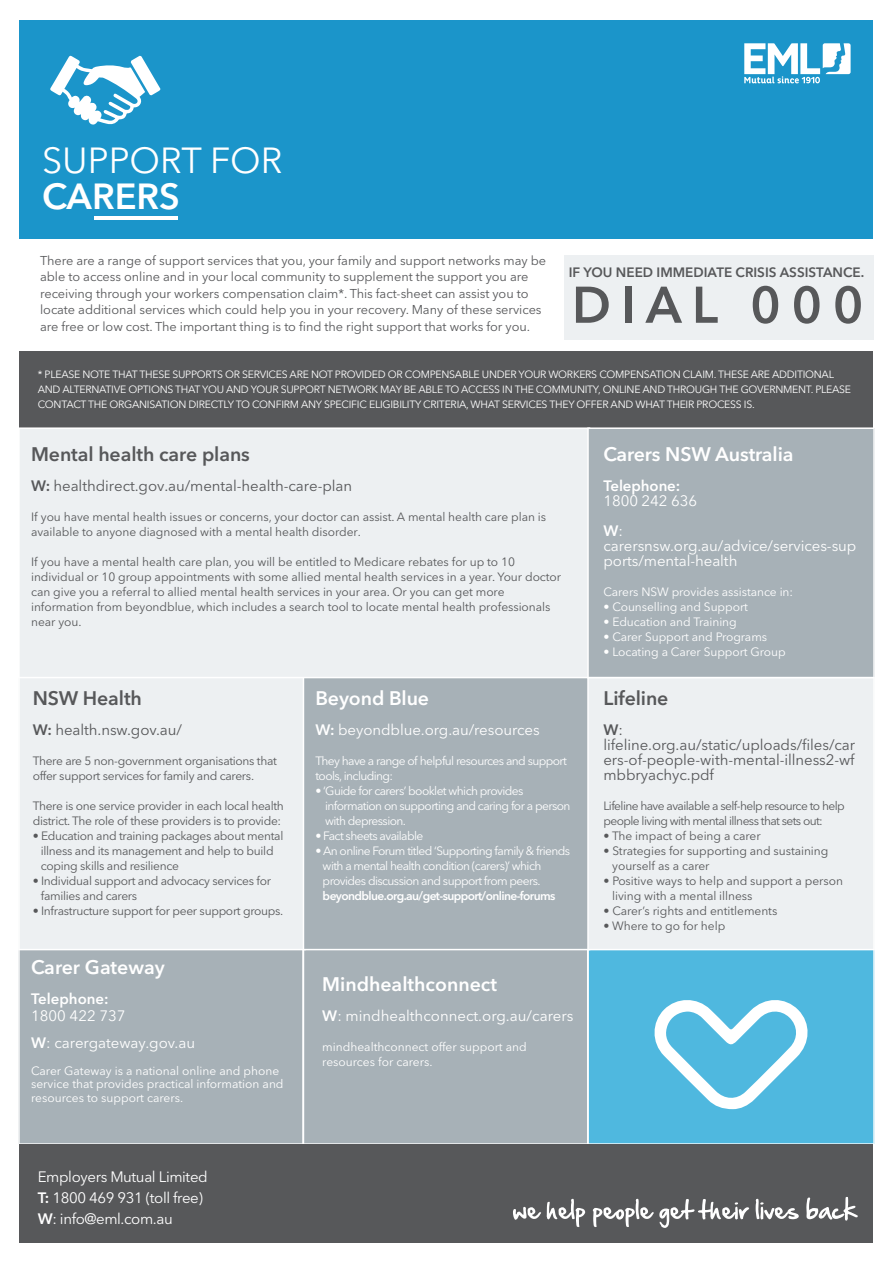
<style>
.page{position:relative;width:893px;height:1263px;background:#fff}
.page>*{position:absolute;margin:0;border:0;box-sizing:border-box;transform-origin:0 0}
.t1{font:600 51px "Avenir Next LT Pro";letter-spacing:.2em;color:#57585a}
.t2{font:36px "Avenir Next LT Pro";color:#fff}
.t3{font:600 36px "Avenir Next LT Pro";color:#fff}
.t4{font:600 19.5px "Avenir Next LT Pro";letter-spacing:-.005em;color:#fff}
.t5{font:600 19.5px "Avenir Next LT Pro";letter-spacing:-.005em;color:#57585a}
.t6{font:15px/27px "Avenir Next LT Pro";letter-spacing:-.005em;color:#fff}
.t7{font:15px/15px "Avenir Next LT Pro";letter-spacing:-.005em;color:#57585a}
.t8{font:15px/21px "Avenir Next LT Pro";letter-spacing:-.025em;color:#fff}
.t9{font:600 15px "Avenir Next LT Pro";letter-spacing:-.005em;color:#fff}
.t10{font:600 13.5px "Avenir Next LT Pro";color:#57585a}
.t11{font:12.75px/16.5px "Avenir Next LT Pro";letter-spacing:-.005em;color:#57585a}
.t12{font:12px/15px "Avenir Next LT Pro";letter-spacing:-.005em;color:#57585a}
.t13{font:12px/15px "Avenir Next LT Pro";letter-spacing:-.025em;color:#57585a}
.t14{font:12px/15px "Avenir Next LT Pro";letter-spacing:-.05em;color:#fff}
.t15{font:12px/13.5px "Avenir Next LT Pro";color:#fff}
.t16{font:12px "Avenir Next LT Pro";letter-spacing:-.005em;color:#fff}
.t17{font:12px/15px "Avenir Next LT Pro";letter-spacing:-.05em;color:#57585a}
.t18{font:600 12px "Avenir Next LT Pro";letter-spacing:-.05em;color:#fff}
.t19{font:10.5px/15px "Avenir Next LT Pro";letter-spacing:-.025em;color:#fff}
.s1{font-weight:600}
</style>
<div class="page">
<div style="left:588px;top:950px;width:287px;height:194px;background:#4fb8df"></div>
<div style="left:304px;top:950px;width:283px;height:194px;background:#a7b1b7"></div>
<div style="left:18px;top:950px;width:285px;height:195px;background:#a7b1b7"></div>
<div style="left:20px;top:678px;width:283px;height:271px;background:#edf0f2"></div>
<div style="left:304px;top:678px;width:283px;height:271px;background:#a7b1b7"></div>
<div style="left:20px;top:20px;width:853px;height:218px;background:#1b95ca"></div>
<hr style="left:95px;top:216px;width:83px;height:3px;background:#fff">
<svg style="left:744px;top:43px;width:107px;height:40px"></svg>
<div style="left:564px;top:255px;width:309px;height:85px;background:#edf0f2"></div>
<div style="left:20px;top:351px;width:853px;height:78px;background:#57585a"></div>
<div style="left:19px;top:427px;width:568px;height:250px;background:#edf0f2"></div>
<svg style="left:587px;top:427px;width:288px;height:250px;background:#acb5bb"></svg>
<div style="left:587px;top:678px;width:286px;height:271px;background:#edf0f2"></div>
<svg style="left:50px;top:55px;width:110px;height:70px"></svg>
<div style="left:20px;top:1144px;width:853px;height:99px;background:#57585a"></div>
<svg style="left:513px;top:1207px;width:28px;height:13px"></svg>
<svg style="left:547px;top:1199px;width:38px;height:28px"></svg>
<svg style="left:593px;top:1199px;width:156px;height:29px"></svg>
<svg style="left:756px;top:1199px;width:43px;height:20px"></svg>
<svg style="left:806px;top:1197px;width:52px;height:23px"></svg>
<svg style="left:651px;top:996px;width:160px;height:113px"></svg>
<h2 class="t2" style="left:42px;top:139px;width:242px">SUPPORT FOR</h2>
<h2 class="t3" style="left:42px;top:175px;width:139px">CARERS</h2>
<p class="t11" style="left:40px;top:252px;width:507px">There are a range of support services that you, your family and support networks may be able to access online and in your local community to supplement the support you are receiving through your workers compensation claim*. This fact-sheet can assist you to locate additional services which could help you in your recovery. Many of these services are free or low cost. The important thing is to find the right support that works for you.</p>
<p class="t10" style="left:569px;top:264px;width:297px">IF YOU NEED IMMEDIATE CRISIS ASSISTANCE.</p>
<h1 class="t1" style="left:572px;top:274px;width:293px">DIAL 000</h1>
<p class="t19" style="left:38px;top:367px;width:815px">* PLEASE NOTE THAT THESE SUPPORTS OR SERVICES ARE NOT PROVIDED OR COMPENSABLE UNDER YOUR WORKERS COMPENSATION CLAIM. THESE ARE ADDITIONAL<br>AND ALTERNATIVE OPTIONS THAT YOU AND YOUR SUPPORT NETWORK MAY BE ABLE TO ACCESS IN THE COMMUNITY, ONLINE AND THROUGH THE GOVERNMENT. PLEASE<br>CONTACT THE ORGANISATION DIRECTLY TO CONFIRM ANY SPECIFIC ELIGIBILITY CRITERIA, WHAT SERVICES THEY OFFER AND WHAT THEIR PROCESS IS.</p>
<h3 class="t5" style="left:31px;top:442px;width:220px">Mental health care plans</h3>
<p class="t7" style="left:31px;top:478px;width:323px"><span class="s1">W:</span> healthdirect.gov.au/mental-health-care-plan</p>
<p class="t12" style="left:31px;top:509px;width:517px">If you have mental health issues or concerns, your doctor can assist. A mental health care plan is available to anyone diagnosed with a mental health disorder.</p>
<p class="t12" style="left:31px;top:554px;width:532px">If you have a mental health care plan, you will be entitled to Medicare rebates for up to 10 individual or 10 group appointments with some allied mental health services in a year. Your doctor can give you a referral to allied mental health services in your area. Or you can get more information from beyondblue, which includes a search tool to locate mental health professionals near you.</p>
<h3 class="t4" style="left:603px;top:442px;width:192px">Carers NSW Australia</h3>
<p class="t9" style="left:603px;top:477px;width:78px">Telephone:</p>
<p class="t6" style="left:603px;top:486px;width:95px;line-height:30px">1800 242 636<br><span class="s1">W</span>:</p>
<p class="t6" style="left:603px;top:538px;width:254px;line-height:15px">carersnsw.org.au/advice/services-sup ports/mental-health</p>
<p class="t16" style="left:603px;top:585px;width:191px">Carers NSW provides assistance in:</p>
<p class="t16" style="left:603px;top:600px;width:146px">• Counselling and Support</p>
<p class="t16" style="left:603px;top:615px;width:135px">• Education and Training</p>
<p class="t16" style="left:603px;top:630px;width:165px">• Carer Support and Programs</p>
<p class="t16" style="left:603px;top:645px;width:184px">• Locating a Carer Support Group</p>
<h3 class="t5" style="left:33px;top:686px;width:111px">NSW Health</h3>
<p class="t7" style="left:33px;top:722px;width:151px"><span class="s1">W:</span> health.nsw.gov.au/</p>
<p class="t13" style="left:33px;top:753px;width:246px">There are 5 non-government organisations that offer support services for family and carers.</p>
<p class="t13" style="left:33px;top:798px;width:253px">There is one service provider in each local health district. The role of these providers is to provide:</p>
<p class="t13" style="left:41px;top:828px;width:244px;text-indent:-8px">• Education and training packages about mental illness and its management and help to build coping skills and resilience</p>
<p class="t13" style="left:41px;top:873px;width:232px;text-indent:-8px">• Individual support and advocacy services for families and carers</p>
<p class="t13" style="left:33px;top:903px;width:252px">• Infrastructure support for peer support groups.</p>
<h3 class="t4" style="left:31px;top:956px;width:135px">Carer Gateway</h3>
<p class="t9" style="left:31px;top:990px;width:79px">Telephone:</p>
<p class="t6" style="left:31px;top:1002px;width:166px">1800 422 737<br><span class="s1">W</span>: carergateway.gov.au</p>
<p class="t15" style="left:31px;top:1064px;width:254px">Carer Gateway is a national online and phone service that provides practical information and resources to support carers.</p>
<p class="t8" style="left:38px;top:1166px;width:171px">Employers Mutual Limited<br><span class="s1">T:</span> 1800 469 931 (toll free)<br><span class="s1">W</span>: info@eml.com.au</p>
<h3 class="t4" style="left:315px;top:686px;width:115px">Beyond Blue</h3>
<p class="t6" style="left:315px;top:716px;width:226px"><span class="s1">W:</span> beyondblue.org.au/resources</p>
<p class="t14" style="left:315px;top:753px;width:253px">They have a range of helpful resources and support tools, including:</p>
<p class="t14" style="left:325px;top:783px;width:247px;text-indent:-10px">• ‘Guide for carers’ booklet which provides information on supporting and caring for a person with depression.</p>
<p class="t14" style="left:315px;top:828px;width:109px">• Fact sheets available</p>
<p class="t14" style="left:323px;top:843px;width:249px;text-indent:-7px">• An online Forum titled ‘Supporting family &amp; friends with a mental health condition (carers)’ which provides discussion and support from peers.</p>
<p class="t18" style="left:323px;top:888px;width:234px">beyondblue.org.au/get-support/online-forums</p>
<h3 class="t4" style="left:322px;top:972px;width:176px">Mindhealthconnect</h3>
<p class="t6" style="left:322px;top:1002px;width:253px"><span class="s1">W</span>: mindhealthconnect.org.au/carers</p>
<p class="t15" style="left:322px;top:1039px;width:206px;line-height:15px">mindhealthconnect offer support and resources for carers.</p>
<h3 class="t5" style="left:603px;top:686px;width:67px">Lifeline</h3>
<p class="t7" style="left:603px;top:722px;width:253px"><span class="s1">W</span>: lifeline.org.au/static/uploads/files/car ers-of-people-with-mental-illness2-wf mbbryachyc.pdf</p>
<p class="t17" style="left:603px;top:798px;width:243px">Lifeline have available a self-help resource to help people living with mental illness that sets out:</p>
<p class="t12" style="left:603px;top:828px;width:159px">• The impact of being a carer</p>
<p class="t12" style="left:612px;top:843px;width:218px;text-indent:-9px">• Strategies for supporting and sustaining yourself as a carer</p>
<p class="t12" style="left:612px;top:873px;width:232px;text-indent:-9px">• Positive ways to help and support a person living with a mental illness</p>
<p class="t12" style="left:603px;top:903px;width:175px">• Carer’s rights and entitlements</p>
<p class="t12" style="left:603px;top:918px;width:123px">• Where to go for help</p>
</div>
